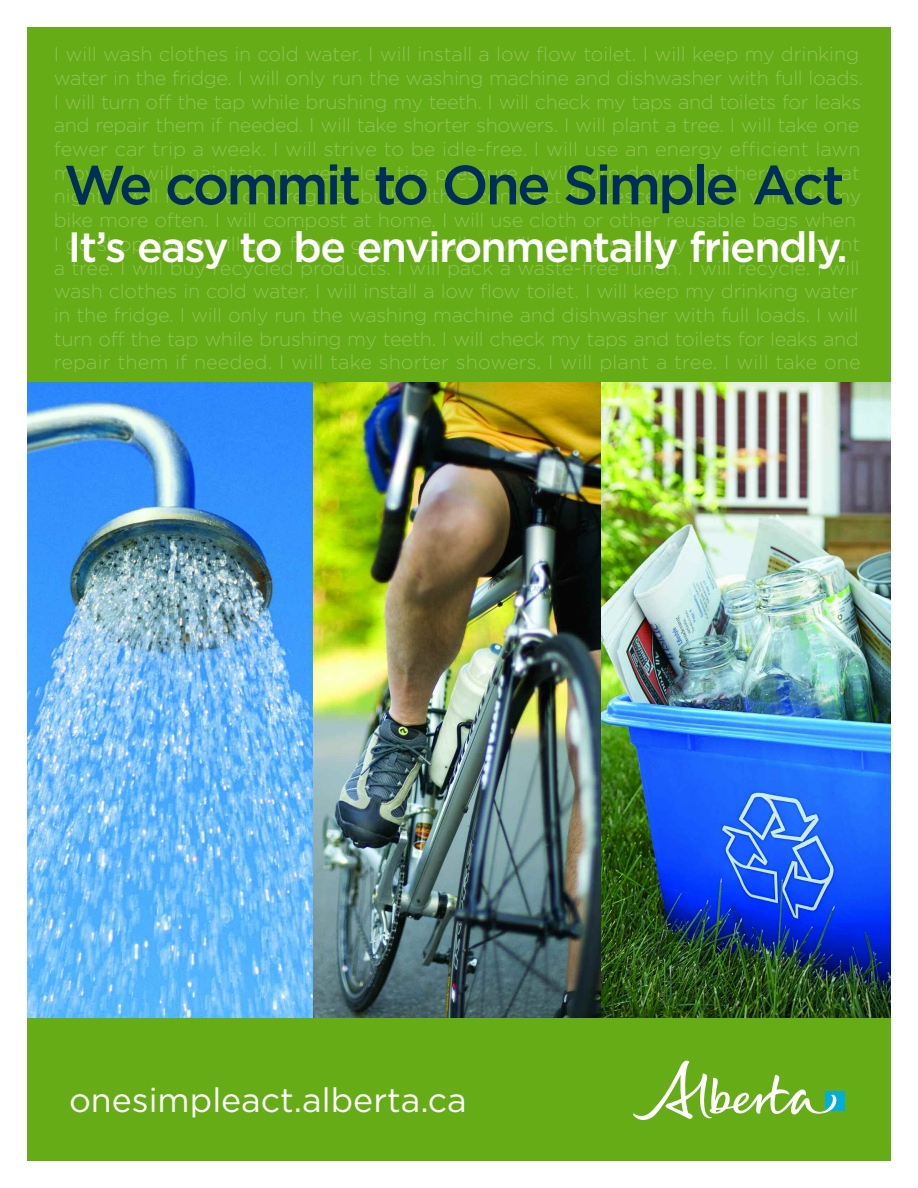
<style>
.page{position:relative;width:918px;height:1188px;background:#fff}
.page>*{position:absolute;margin:0;border:0;box-sizing:border-box;transform-origin:0 0}
.t1{font:500 55.2px "Gotham";letter-spacing:-.05em;color:#002e5b}
.t2{font:500 42.3px "Gotham";letter-spacing:-.035em;color:#fff}
.t3{font:33.9px "Gotham";color:#fff}
.t4{font:300 19.8px/23.7px "Gotham";letter-spacing:-.015em;color:#90c357}
</style>
<div class="page">
<div style="left:27px;top:27px;width:864px;height:1134px;background:#65ac16"></div>
<img style="left:27px;top:383px;width:286px;height:635px">
<img style="left:601px;top:383px;width:290px;height:635px">
<img style="left:313px;top:383px;width:288px;height:635px">
<div style="left:825px;top:1091px;width:20px;height:19px;background:#00aedc"></div>
<svg style="left:633px;top:1060px;width:204px;height:60px"></svg>
<p class="t4" style="left:54px;top:42px;width:811px">I will wash clothes in cold water. I will install a low flow toilet. I will keep my drinking water in the fridge. I will only run the washing machine and dishwasher with full loads.<br>I will turn off the tap while brushing my teeth. I will check my taps and toilets for leaks and repair them if needed. I will take shorter showers. I will plant a tree. I will take one fewer car trip a week. I will strive to be idle-free. I will use an energy efficient lawn mower. I will maintain my vehicle’s tire pressure. I will turn down the thermostat at night. I will replace one regular bulb with a compact fluorescent bulb. I will ride my bike more often. I will compost at home. I will use cloth or other reusable bags when I go shopping. I will buy foods grown locally. I will reduce standby power. I will plant a tree. I will buy recycled products. I will pack a waste-free lunch. I will recycle. I will wash clothes in cold water. I will install a low flow toilet. I will keep my drinking water in the fridge. I will only run the washing machine and dishwasher with full loads. I will turn off the tap while brushing my teeth. I will check my taps and toilets for leaks and repair them if needed. I will take shorter showers. I will plant a tree. I will take one</p>
<h1 class="t1" style="left:64px;top:153px;width:782px">We commit to One Simple Act</h1>
<h2 class="t2" style="left:68px;top:223px;width:782px">It’s easy to be environmentally friendly.</h2>
<h3 class="t3" style="left:69px;top:1081px;width:399px">onesimpleact.alberta.ca</h3>
</div>
